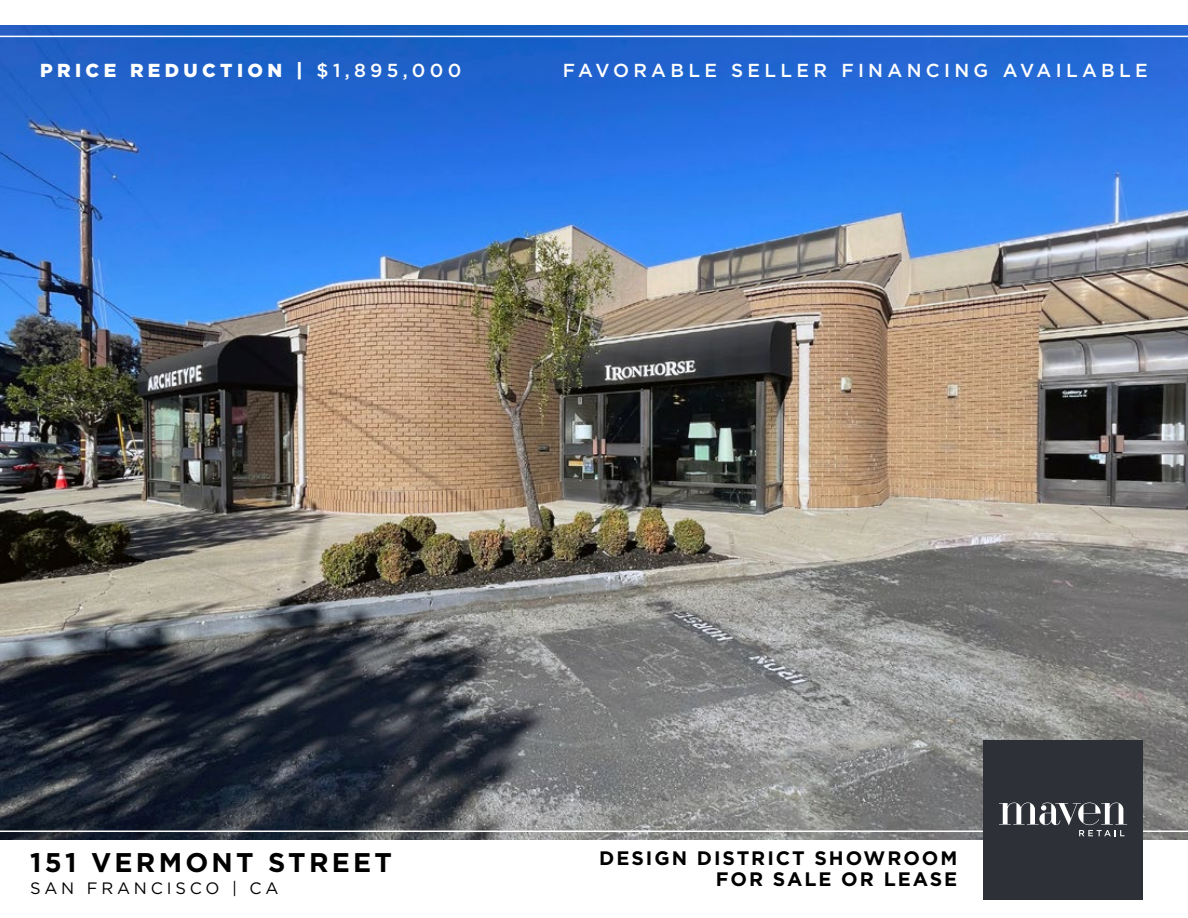
<style>
.page{position:relative;width:1188px;height:918px;background:#fff}
.page>*{position:absolute;margin:0;border:0;box-sizing:border-box;transform-origin:0 0}
.t1{font:700 27px "Gotham";letter-spacing:.12em;color:#000}
.t2{font:700 19.5px/21px "Gotham";letter-spacing:.1em;color:#000;text-align:right}
.t3{font:500 18.75px "Gotham";letter-spacing:.23em;color:#fff}
.t4{font:900 18.75px "Gotham";letter-spacing:.23em;color:#fff}
.t5{font:16.5px "Gotham";letter-spacing:.23em;color:#000}
.s1{font-weight:500}
</style>
<div class="page">
<img style="left:0;top:25px;width:1188px;height:815px">
<hr style="left:0;top:831px;width:1188px;height:1px;background:#fff">
<div style="left:983px;top:740px;width:160px;height:160px;background:#2d3036"></div>
<svg style="left:999px;top:803px;width:128px;height:33px"></svg>
<hr style="left:0;top:36px;width:1188px;height:1px;background:#fff">
<p class="t4" style="left:40px;top:57px;width:423px">PRICE REDUCTION | <span class="s1">$1,895,000</span></p>
<p class="t3" style="left:563px;top:58px;width:586px">FAVORABLE SELLER FINANCING AVAILABLE</p>
<h1 class="t1" style="left:30px;top:845px;width:363px">151 VERMONT STREET</h1>
<p class="t5" style="left:30px;top:878px;width:250px">SAN FRANCISCO | CA</p>
<p class="t2" style="left:599px;top:847px;width:360px">DESIGN DISTRICT SHOWROOM<br>FOR SALE OR LEASE</p>
</div>
